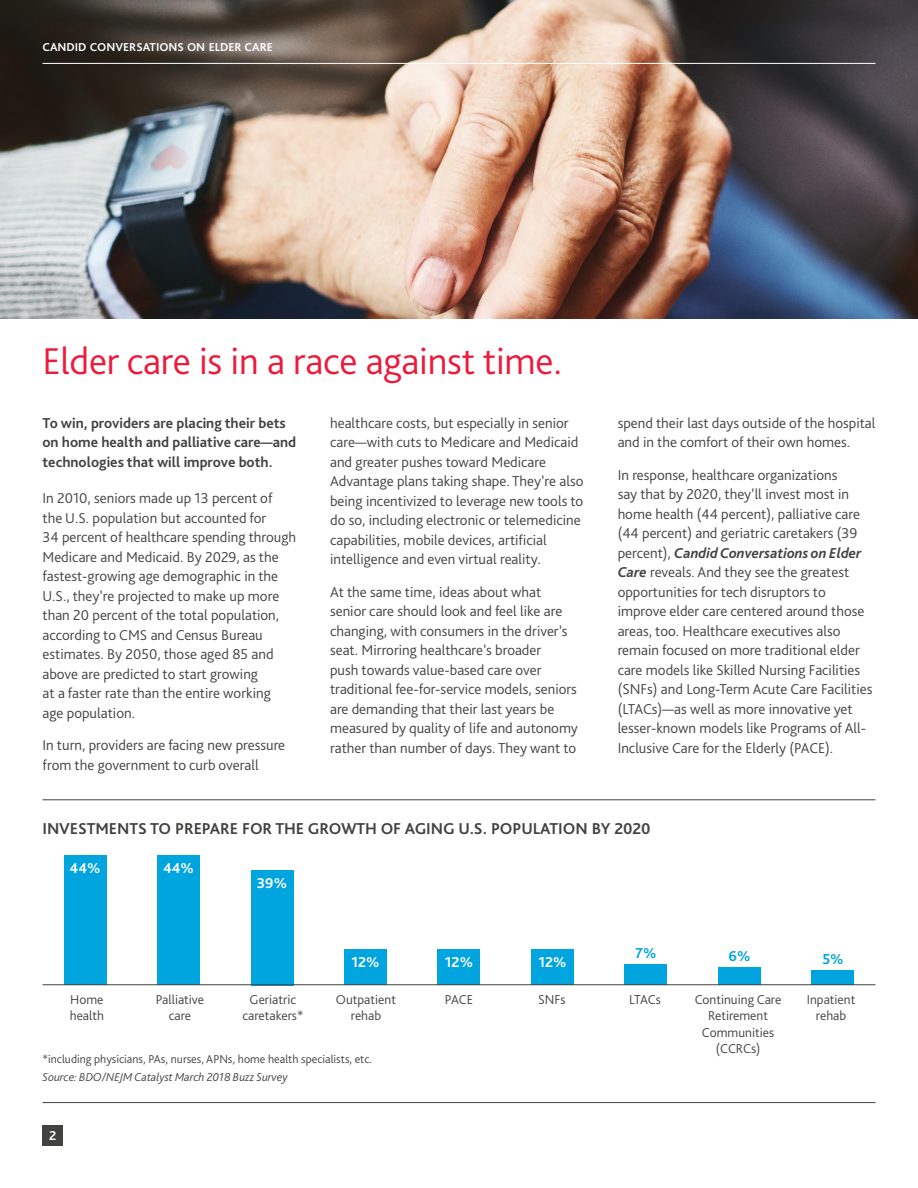
<style>
.page{position:relative;width:918px;height:1188px;background:#fff}
.page>*{position:absolute;margin:0;border:0;box-sizing:border-box;transform-origin:0 0}
.t1{font:300 39px "Bliss Pro";letter-spacing:-.005em;color:#ed1a3b}
.t2{font:700 16.5px "Bliss Pro";letter-spacing:-.005em;color:#424241}
.t3{font:300 15px/19.5px "Bliss Pro";color:#424241}
.t4{font:700 15px/19.5px "Bliss Pro";color:#424241}
.t5{font:700 15px "Bliss Pro";color:#fff}
.t6{font:700 15px "Bliss Pro";color:#00a4df}
.t7{font:300 13.5px/16.5px "Bliss Pro";color:#424241;text-align:center}
.t8{font:700 13.5px "Bliss Pro";color:#fff}
.t9{font:300 12px "Bliss Pro";color:#424241}
.t10{font:italic 300 12px "Bliss Pro";color:#424241}
.t11{font:700 12px "Bliss Pro";color:#fff}
.s1{font-weight:700;font-style:italic}
</style>
<div class="page">
<div style="left:64px;top:855px;width:42px;height:130px;background:#00a4df"></div>
<div style="left:157px;top:855px;width:43px;height:130px;background:#00a4df"></div>
<div style="left:251px;top:870px;width:42px;height:115px;background:#00a4df"></div>
<div style="left:344px;top:950px;width:43px;height:35px;background:#00a4df"></div>
<div style="left:438px;top:950px;width:42px;height:35px;background:#00a4df"></div>
<div style="left:531px;top:950px;width:43px;height:35px;background:#00a4df"></div>
<div style="left:625px;top:964px;width:42px;height:21px;background:#00a4df"></div>
<div style="left:718px;top:967px;width:43px;height:18px;background:#00a4df"></div>
<div style="left:812px;top:970px;width:42px;height:15px;background:#00a4df"></div>
<hr style="left:43px;top:984px;width:832px;height:1px;background:#424241">
<hr style="left:43px;top:799px;width:832px;height:1px;background:#424241">
<hr style="left:43px;top:1102px;width:832px;height:1px;background:#424241">
<img style="left:0;top:0;width:918px;height:318px">
<div style="left:43px;top:1125px;width:20px;height:20px;background:#424241"></div>
<hr style="left:43px;top:63px;width:832px;height:1px;background:#fff">
<p class="t11" style="left:43px;top:40px;width:232px">CANDID CONVERSATIONS ON ELDER CARE</p>
<h1 class="t1" style="left:43px;top:337px;width:521px">Elder care is in a race against time.</h1>
<p class="t4" style="left:43px;top:413px;width:255px">To win, providers are placing their bets on home health and palliative care—and technologies that will improve both.</p>
<p class="t3" style="left:43px;top:488px;width:255px">In 2010, seniors made up 13 percent of<br>the U.S. population but accounted for<br>34 percent of healthcare spending through Medicare and Medicaid. By 2029, as the fastest-growing age demographic in the U.S., they’re projected to make up more than 20 percent of the total population, according to CMS and Census Bureau estimates. By 2050, those aged 85 and above are predicted to start growing<br>at a faster rate than the entire working<br>age population.</p>
<p class="t3" style="left:43px;top:735px;width:244px">In turn, providers are facing new pressure from the government to curb overall</p>
<p class="t3" style="left:330px;top:413px;width:255px">healthcare costs, but especially in senior care—with cuts to Medicare and Medicaid and greater pushes toward Medicare Advantage plans taking shape. They’re also being incentivized to leverage new tools to do so, including electronic or telemedicine capabilities, mobile devices, artificial intelligence and even virtual reality.</p>
<p class="t3" style="left:330px;top:582px;width:249px">At the same time, ideas about what senior care should look and feel like are changing, with consumers in the driver’s seat. Mirroring healthcare’s broader<br>push towards value-based care over traditional fee-for-service models, seniors are demanding that their last years be measured by quality of life and autonomy rather than number of days. They want to</p>
<p class="t3" style="left:618px;top:413px;width:259px">spend their last days outside of the hospital and in the comfort of their own homes.</p>
<p class="t3" style="left:618px;top:465px;width:256px">In response, healthcare organizations<br>say that by 2020, they’ll invest most in home health (44 percent), palliative care (44 percent) and geriatric caretakers (39 percent), <span class="s1">Candid Conversations on Elder Care</span> reveals. And they see the greatest opportunities for tech disruptors to improve elder care centered around those areas, too. Healthcare executives also remain focused on more traditional elder care models like Skilled Nursing Facilities (SNFs) and Long-Term Acute Care Facilities (LTACs)—as well as more innovative yet lesser-known models like Programs of All-Inclusive Care for the Elderly (PACE).</p>
<p class="t2" style="left:43px;top:818px;width:610px">INVESTMENTS TO PREPARE FOR THE GROWTH OF AGING U.S. POPULATION BY 2020</p>
<p class="t5" style="left:70px;top:859px;width:32px">44%</p>
<p class="t5" style="left:163px;top:859px;width:32px">44%</p>
<p class="t5" style="left:257px;top:873px;width:32px">39%</p>
<p class="t5" style="left:351px;top:953px;width:30px">12%</p>
<p class="t5" style="left:445px;top:953px;width:30px">12%</p>
<p class="t5" style="left:538px;top:953px;width:30px">12%</p>
<p class="t6" style="left:636px;top:944px;width:22px">7%</p>
<p class="t6" style="left:729px;top:947px;width:23px">6%</p>
<p class="t6" style="left:822px;top:950px;width:23px">5%</p>
<p class="t7" style="left:70px;top:991px;width:36px;text-align:left">Home health</p>
<p class="t7" style="left:156px;top:991px;width:50px">Palliative care</p>
<p class="t7" style="left:243px;top:991px;width:62px">Geriatric caretakers*</p>
<p class="t7" style="left:336px;top:991px;width:62px">Outpatient rehab</p>
<p class="t7" style="left:445px;top:991px;width:30px">PACE</p>
<p class="t7" style="left:538px;top:991px;width:29px">SNFs</p>
<p class="t7" style="left:629px;top:991px;width:33px">LTACs</p>
<p class="t7" style="left:695px;top:991px;width:88px">Continuing Care<br>Retirement<br>Communities (CCRCs)</p>
<p class="t7" style="left:807px;top:991px;width:50px">Inpatient rehab</p>
<p class="t9" style="left:43px;top:1052px;width:331px">*including physicians, PAs, nurses, APNs, home health specialists, etc.</p>
<p class="t10" style="left:43px;top:1070px;width:247px">Source: BDO/NEJM Catalyst March 2018 Buzz Survey</p>
<p class="t8" style="left:49px;top:1128px;width:9px">2</p>
</div>
